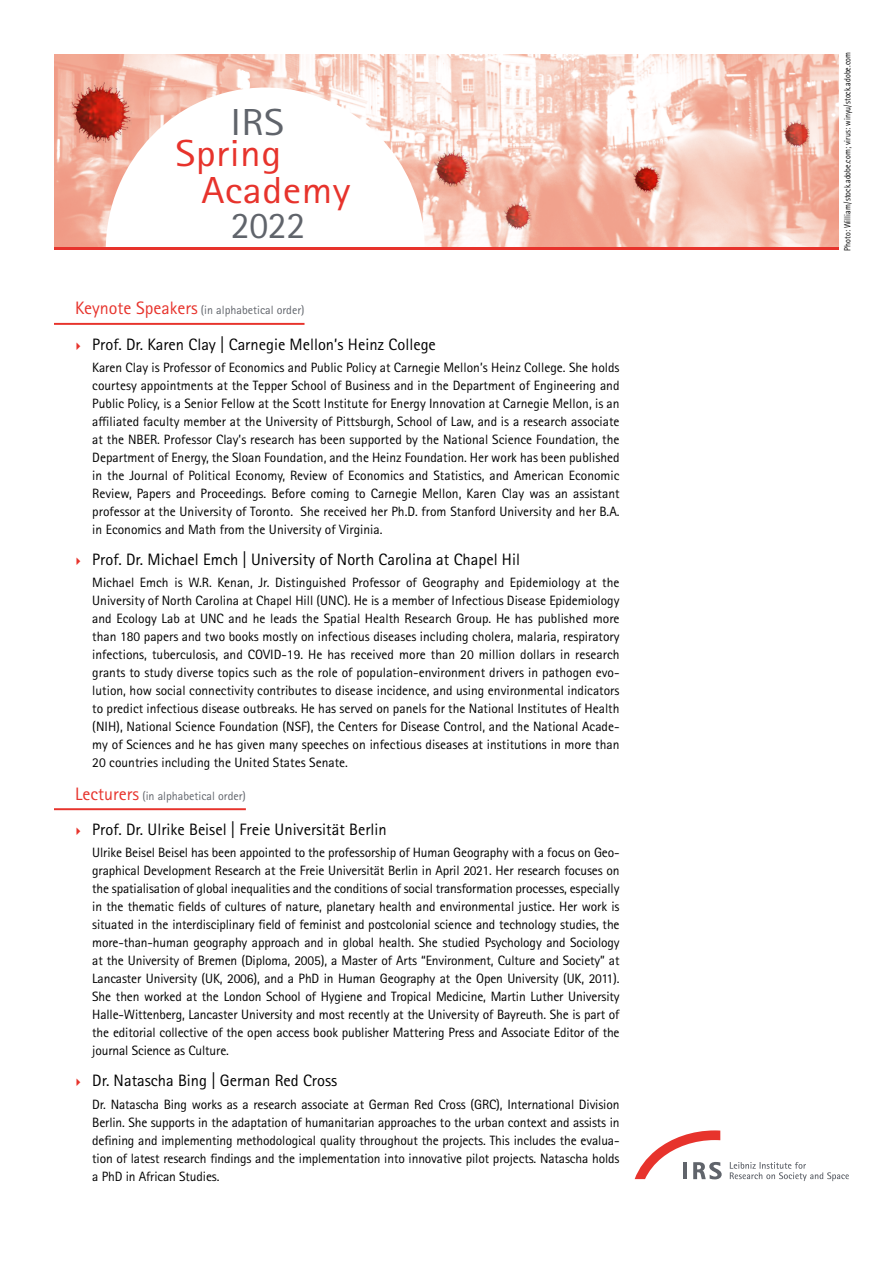
<style>
.page{position:relative;width:893px;height:1263px;background:#fff}
.page>*{position:absolute;margin:0;border:0;box-sizing:border-box;transform-origin:0 0}
.t1{font:37.65px "Rotis Sans Serif Pro";letter-spacing:.01em;color:#e7332c;scale:1.1 1}
.t2{font:37.65px "Rotis Sans Serif Pro";color:#60646b}
.t3{font:37.65px "Rotis Sans Serif Pro";color:#60646b;scale:1.1 1}
.t4{font:16.5px "Rotis Sans Serif Pro";color:#000}
.fließ-guest{font:13.5px/18px "Rotis Sans Serif Pro";letter-spacing:-.005em;color:#000;text-align:justify}
.Linie{font:12px "Rotis Sans Serif Pro";color:#60646b}
.t5{font:9px "Rotis Sans Serif Pro";letter-spacing:.01em;color:#000;scale:.88 1}
.s1{font-size:18px;color:#e7332c}
</style>
<div class="page">
<svg style="left:730px;top:1162px;width:119px;height:19px"></svg>
<svg style="left:635px;top:1130px;width:87px;height:49px"></svg>
<img style="left:54px;top:54px;width:785px;height:194px">
<svg style="left:106px;top:87px;width:319px;height:161px"></svg>
<hr style="left:54px;top:248px;width:785px;height:2px;background:#e7332c">
<img style="left:435px;top:150px;width:36px;height:37px">
<img style="left:633px;top:165px;width:27px;height:27px">
<img style="left:505px;top:201px;width:27px;height:28px">
<img style="left:783px;top:120px;width:26px;height:28px">
<img style="left:72px;top:82px;width:60px;height:61px">
<hr style="left:54px;top:323px;width:250px;height:2px;background:#e7332c">
<hr style="left:54px;top:808px;width:192px;height:2px;background:#e7332c">
<h1 class="t3" style="left:230px;top:100px;width:50px">IRS</h1>
<h1 class="t1" style="left:176px;top:131px;width:98px">Spring</h1>
<h1 class="t1" style="left:201px;top:168px;width:137px">Academy</h1>
<h1 class="t2" style="left:231px;top:203px;width:76px">2022</h1>
<p class="Linie" style="left:75px;top:303px;width:231px"><span class="s1">Keynote Speakers</span> (in alphabetical order)</p>
<p class="t4" style="left:92px;top:334px;width:345px">Prof. Dr. Karen Clay | Carnegie Mellon’s Heinz College</p>
<p class="fließ-guest" style="left:92px;top:358px;width:529px">Karen Clay is Professor of Economics and Public Policy at Carnegie Mellon’s Heinz College. She holds courtesy appointments at the Tepper School of Business and in the Department of Engineering and Public Policy, is a Senior Fellow at the Scott Institute for Energy Innovation at Carnegie Mellon, is an affiliated faculty member at the University of Pittsburgh, School of Law, and is a research associate at the NBER. Professor Clay’s research has been supported by the National Science Foundation, the Department of Energy, the Sloan Foundation, and the Heinz Foundation. Her work has been published in the Journal of Political Economy, Review of Economics and Statistics, and American Economic Review, Papers and Proceedings. Before coming to Carnegie Mellon, Karen Clay was an assistant professor at the University of Toronto. She received her Ph.D. from Stanford University and her B.A. in Economics and Math from the University of Virginia.</p>
<p class="t4" style="left:92px;top:550px;width:429px">Prof. Dr. Michael Emch | University of North Carolina at Chapel Hil</p>
<p class="fließ-guest" style="left:92px;top:574px;width:529px">Michael Emch is W.R. Kenan, Jr. Distinguished Professor of Geography and Epidemiology at the University of North Carolina at Chapel Hill (UNC). He is a member of Infectious Disease Epidemiology and Ecology Lab at UNC and he leads the Spatial Health Research Group. He has published more than 180 papers and two books mostly on infectious diseases including cholera, malaria, respiratory infections, tuberculosis, and COVID-19. He has received more than 20 million dollars in research grants to study diverse topics such as the role of population-environment drivers in pathogen evo&shy;lution, how social connectivity contributes to disease incidence, and using environmental indicators to predict infectious disease outbreaks. He has served on panels for the National Institutes of Health (NIH), National Science Foundation (NSF), the Centers for Disease Control, and the National Acade&shy;my of Sciences and he has given many speeches on infectious diseases at institutions in more than 20 countries including the United States Senate.</p>
<p class="Linie" style="left:75px;top:788px;width:172px"><span class="s1">Lecturers</span> (in alphabetical order)</p>
<p class="t4" style="left:92px;top:820px;width:296px">Prof. Dr. Ulrike Beisel | Freie Universität Berlin</p>
<p class="fließ-guest" style="left:92px;top:844px;width:529px">Ulrike Beisel Beisel has been appointed to the professorship of Human Geography with a focus on Geo&shy;graphical Development Research at the Freie Universität Berlin in April 2021. Her research focuses on the spatialisation of global inequalities and the conditions of social transformation processes, especially in the thematic fields of cultures of nature, planetary health and environmental justice. Her work is situated in the interdisciplinary field of feminist and postcolonial science and technology studies, the more-than-human geography approach and in global health. She studied Psychology and Sociology at the University of Bremen (Diploma, 2005), a Master of Arts “Environment, Culture and Society” at Lancaster University (UK, 2006), and a PhD in Human Geography at the Open University (UK, 2011).<br>She then worked at the London School of Hygiene and Tropical Medicine, Martin Luther University Halle-Wittenberg, Lancaster University and most recently at the University of Bayreuth. She is part of the editorial collective of the open access book publisher Mattering Press and Associate Editor of the journal Science as Culture.</p>
<p class="t4" style="left:92px;top:1071px;width:246px">Dr. Natascha Bing | German Red Cross</p>
<p class="fließ-guest" style="left:92px;top:1095px;width:529px">Dr. Natascha Bing works as a research associate at German Red Cross (GRC), International Division Berlin. She supports in the adaptation of humanitarian approaches to the urban context and assists in defining and implementing methodological quality throughout the projects. This includes the evalua&shy;tion of latest research findings and the implementation into innovative pilot projects. Natascha holds a PhD in African Studies.</p>
<p class="t5" style="left:842px;top:251px;width:227px;rotate:-90deg">Photo: William/stock.adobe.com; virus: winyu/stock.adobe.com</p>
</div>
